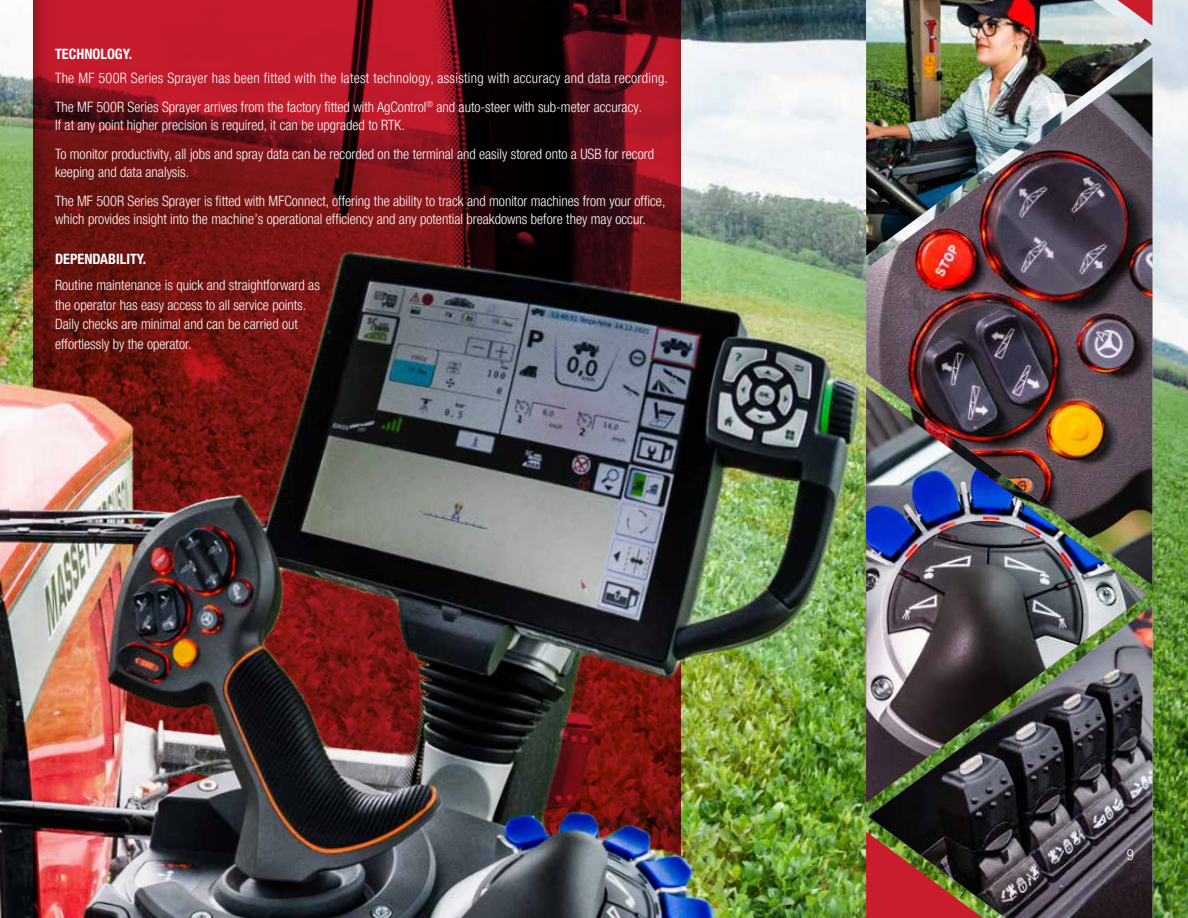
<style>
.page{position:relative;width:1188px;height:918px;background:#fff}
.page>*{position:absolute;margin:0;border:0;box-sizing:border-box;transform-origin:0 0}
.t1{font:300 condensed 15px "Helvetica Neue LT Pro";color:#fff}
.t2{font:300 condensed 14.25px/19.5px "Helvetica Neue LT Pro";color:#fff}
.t3{font:300 condensed 14.25px/28.8px "Helvetica Neue LT Pro";letter-spacing:.02em;color:#fff}
.t4{font:700 condensed 14.25px "Helvetica Neue LT Pro";color:#fff}
</style>
<div class="page">
<img style="left:862px;top:0;width:326px;height:918px">
<img style="left:866px;top:0;width:286px;height:57px">
<img style="left:868px;top:606px;width:284px;height:312px">
<img style="left:866px;top:57px;width:286px;height:528px">
<svg style="left:1118px;top:0;width:34px;height:26px"></svg>
<img style="left:866px;top:387px;width:281px;height:416px">
<svg style="left:866px;top:832px;width:117px;height:86px;background:#7c2c24"></svg>
<img style="left:0;top:0;width:862px;height:918px">
<p class="t4" style="left:55px;top:45px;width:79px">TECHNOLOGY.</p>
<p class="t3" style="left:55px;top:64px;width:614px">The MF 500R Series Sprayer has been fitted with the latest technology, assisting with accuracy and data recording.<br>The MF 500R Series Sprayer arrives from the factory fitted with AgControl<sup>®</sup> and auto-steer with sub-meter accuracy.</p>
<p class="t2" style="left:55px;top:110px;width:601px;line-height:28.8px">If at any point higher precision is required, it can be upgraded to RTK.<br>To monitor productivity, all jobs and spray data can be recorded on the terminal and easily stored onto a USB for record</p>
<p class="t2" style="left:55px;top:157px;width:612px;line-height:28.8px">keeping and data analysis.<br>The MF 500R Series Sprayer is fitted with MFConnect, offering the ability to track and monitor machines from your office,</p>
<p class="t2" style="left:55px;top:209px;width:592px">which provides insight into the machine’s operational efficiency and any potential breakdowns before they may occur.</p>
<p class="t4" style="left:55px;top:250px;width:93px">DEPENDABILITY.</p>
<p class="t2" style="left:55px;top:275px;width:266px">Routine maintenance is quick and straightforward as the operator has easy access to all service points.<br>Daily checks are minimal and can be carried out effortlessly by the operator.</p>
<p class="t1" style="left:1127px;top:846px;width:9px">9</p>
</div>
